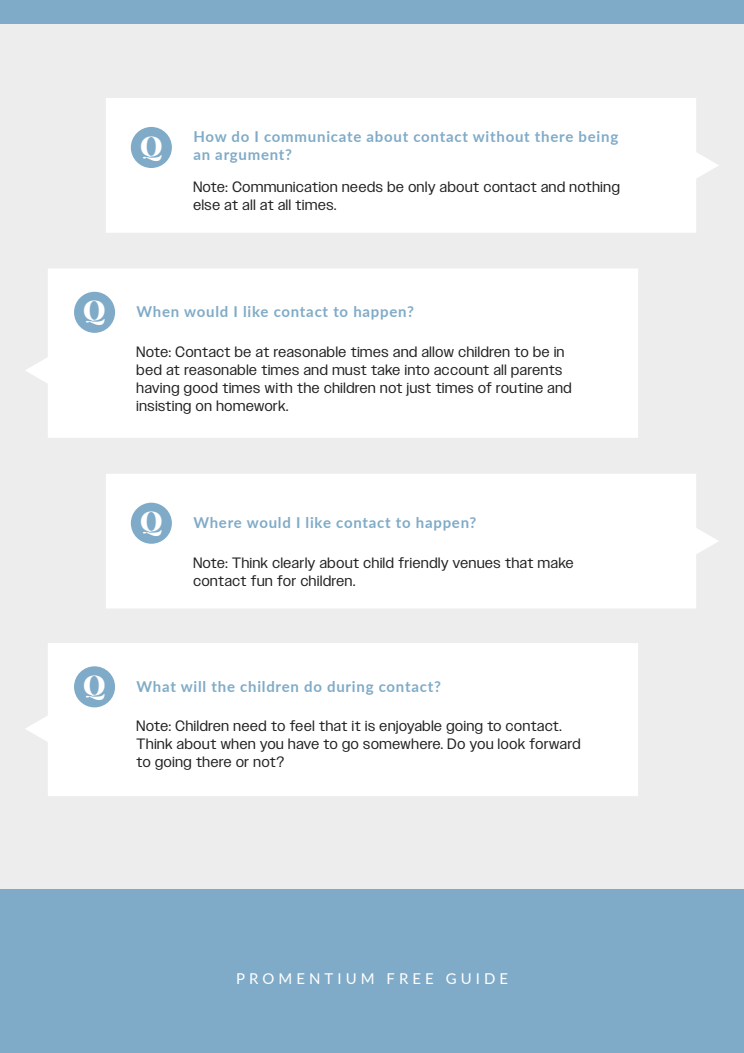
<style>
.page{position:relative;width:744px;height:1053px;background:#fff}
.page>*{position:absolute;margin:0;border:0;box-sizing:border-box;transform-origin:0 0}
.t1{font:900 27.2px "Playfair Display";color:#fff}
.t2{font:15px/18px "Owners";letter-spacing:.05em;color:#222}
.t3{font:700 15px/18px "Lato";letter-spacing:.05em;color:#80abc8}
.t4{font:14.92px "Lato";letter-spacing:.275em;color:#fff}
</style>
<div class="page">
<div style="left:0;top:0;width:744px;height:1052px;background:#ededed"></div>
<div style="left:0;top:888px;width:744px;height:164px;background:#80abc8"></div>
<div style="left:0;top:0;width:744px;height:24px;background:#80abc8"></div>
<div style="left:106px;top:98px;width:613px;height:135px;background:#fff"></div>
<div style="left:131px;top:127px;width:41px;height:41px;background:#80abc8;border-radius:50%"></div>
<div style="left:25px;top:269px;width:613px;height:168px;background:#fff"></div>
<div style="left:74px;top:292px;width:41px;height:41px;background:#80abc8;border-radius:50%"></div>
<div style="left:106px;top:474px;width:612px;height:134px;background:#fff"></div>
<div style="left:131px;top:502px;width:41px;height:41px;background:#80abc8;border-radius:50%"></div>
<div style="left:25px;top:643px;width:613px;height:152px;background:#fff"></div>
<div style="left:74px;top:666px;width:41px;height:41px;background:#80abc8;border-radius:50%"></div>
<h1 class="t1" style="left:140px;top:124px;width:24px">Q</h1>
<p class="t3" style="left:193px;top:127px;width:426px">How do I communicate about contact without there being an argument?</p>
<p class="t2" style="left:193px;top:178px;width:428px">Note: Communication needs be only about contact and nothing else at all at all times.</p>
<h1 class="t1" style="left:83px;top:288px;width:24px">Q</h1>
<p class="t3" style="left:137px;top:302px;width:279px">When would I like contact to happen?</p>
<p class="t2" style="left:137px;top:342px;width:437px">Note: Contact be at reasonable times and allow children to be in bed at reasonable times and must take into account all parents having good times with the children not just times of routine and insisting on homework.</p>
<h1 class="t1" style="left:140px;top:499px;width:24px">Q</h1>
<p class="t3" style="left:193px;top:513px;width:285px">Where would I like contact to happen?</p>
<p class="t2" style="left:193px;top:553px;width:382px">Note: Think clearly about child friendly venues that make contact fun for children.</p>
<h1 class="t1" style="left:83px;top:663px;width:24px">Q</h1>
<p class="t3" style="left:137px;top:676px;width:306px">What will the children do during contact?</p>
<p class="t2" style="left:137px;top:716px;width:445px">Note: Children need to feel that it is enjoyable going to contact.<br>Think about when you have to go somewhere. Do you look forward to going there or not?</p>
<p class="t4" style="left:236px;top:967px;width:273px">PROMENTIUM FREE GUIDE</p>
</div>
